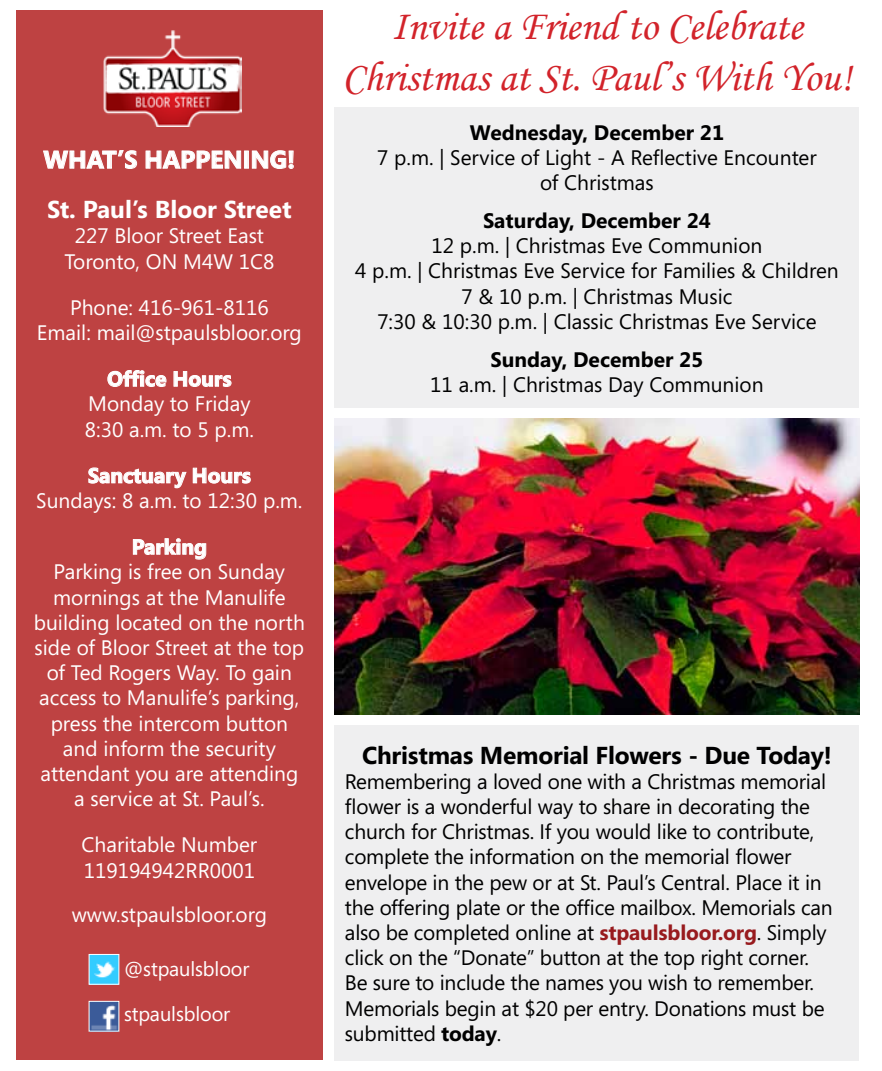
<style>
.page{position:relative;width:882px;height:1071px;background:#fff}
.page>*{position:absolute;margin:0;border:0;box-sizing:border-box;transform-origin:0 0}
.t1{font:42px/50.4px "Monotype Corsiva";color:#d2232a;text-align:center}
.t2{font:700 24.5px/50.1px "Segoe";color:#fff}
.t3{font:700 24.5px "Segoe";letter-spacing:-.01em;color:#000}
.t4{font:21px/25.2px "Segoe";letter-spacing:-.01em;color:#000;text-align:center}
.t5{font:21px/25.2px "Segoe";color:#fff;text-align:center}
.t6{font:700 21px "Segoe";color:#000}
.t7{font:700 21px "Segoe";color:#fff}
.t8{font:20.12px "Segoe";letter-spacing:-.005em;color:#fff}
.s1{font-weight:700;color:#981b1e}
.s2{font-weight:700}
</style>
<div class="page">
<div style="left:334px;top:108px;width:525px;height:300px;background:#efeff0"></div>
<div style="left:16px;top:10px;width:307px;height:1050px;background:#be4242"></div>
<svg style="left:43px;top:150px;width:95px;height:19px"></svg>
<svg style="left:145px;top:150px;width:97px;height:19px"></svg>
<div style="left:244px;top:151px;width:5px;height:18px;border:1px solid #fff"></div>
<svg style="left:251px;top:150px;width:43px;height:19px"></svg>
<svg style="left:107px;top:370px;width:60px;height:17px"></svg>
<svg style="left:173px;top:371px;width:59px;height:16px"></svg>
<svg style="left:88px;top:467px;width:163px;height:22px"></svg>
<svg style="left:132px;top:538px;width:75px;height:22px"></svg>
<img style="left:103px;top:30px;width:138px;height:96px">
<img style="left:91px;top:956px;width:26px;height:26px">
<img style="left:91px;top:1003px;width:26px;height:26px">
<img style="left:334px;top:419px;width:525px;height:295px">
<div style="left:334px;top:725px;width:525px;height:335px;background:#efeff0"></div>
<p class="t2" style="left:43px;top:134px;width:253px">WHAT’S HAPPENING!<br>St. Paul’s Bloor Street</p>
<p class="t5" style="left:64px;top:223px;width:211px">227 Bloor Street East<br>Toronto, ON M4W 1C8</p>
<p class="t5" style="left:37px;top:294px;width:266px">Phone: 416-961-8116<br>Email: mail@stpaulsbloor.org</p>
<p class="t7" style="left:107px;top:364px;width:126px">Office Hours</p>
<p class="t5" style="left:85px;top:391px;width:171px;text-align:left">Monday to Friday<br>8:30 a.m. to 5 p.m.</p>
<p class="t7" style="left:88px;top:461px;width:165px">Sanctuary Hours</p>
<p class="t5" style="left:36px;top:488px;width:268px">Sundays: 8 a.m. to 12:30 p.m.</p>
<p class="t7" style="left:132px;top:532px;width:77px">Parking</p>
<p class="t5" style="left:34px;top:559px;width:273px">Parking is free on Sunday mornings at the Manulife building located on the north side of Bloor Street at the top of Ted Rogers Way. To gain access to Manulife’s parking, press the intercom button and inform the security attendant you are attending a service at St. Paul’s.</p>
<p class="t5" style="left:82px;top:832px;width:177px;text-align:left">Charitable Number<br>119194942RR0001</p>
<p class="t5" style="left:72px;top:902px;width:197px">www.stpaulsbloor.org</p>
<p class="t8" style="left:124px;top:956px;width:127px">@stpaulsbloor</p>
<p class="t8" style="left:124px;top:1000px;width:108px">stpaulsbloor</p>
<h1 class="t1" style="left:342px;top:2px;width:511px">Invite a Friend to Celebrate<br>Christmas at St. Paul’s With You!</h1>
<p class="t6" style="left:470px;top:117px;width:256px">Wednesday, December 21</p>
<p class="t4" style="left:377px;top:144px;width:441px">7 p.m. | Service of Light - A Reflective Encounter of Christmas</p>
<p class="t6" style="left:483px;top:206px;width:229px">Saturday, December 24</p>
<p class="t4" style="left:355px;top:233px;width:485px">12 p.m. | Christmas Eve Communion<br>4 p.m. | Christmas Eve Service for Families &amp; Children 7 &amp; 10 p.m. | Christmas Music<br>7:30 &amp; 10:30 p.m. | Classic Christmas Eve Service</p>
<p class="t6" style="left:491px;top:344px;width:214px">Sunday, December 25</p>
<p class="t4" style="left:430px;top:371px;width:335px">11 a.m. | Christmas Day Communion</p>
<p class="t3" style="left:362px;top:737px;width:471px">Christmas Memorial Flowers - Due Today!</p>
<p class="t4" style="left:345px;top:768px;width:489px;text-align:left">Remembering a loved one with a Christmas memorial flower is a wonderful way to share in decorating the church for Christmas. If you would like to contribute, complete the information on the memorial flower envelope in the pew or at St. Paul’s Central. Place it in the offering plate or the office mailbox. Memorials can also be completed online at <span class="s1">stpaulsbloor.org</span>. Simply click on the “Donate” button at the top right corner.<br>Be sure to include the names you wish to remember.<br>Memorials begin at $20 per entry. Donations must be submitted <span class="s2">today</span>.</p>
</div>
